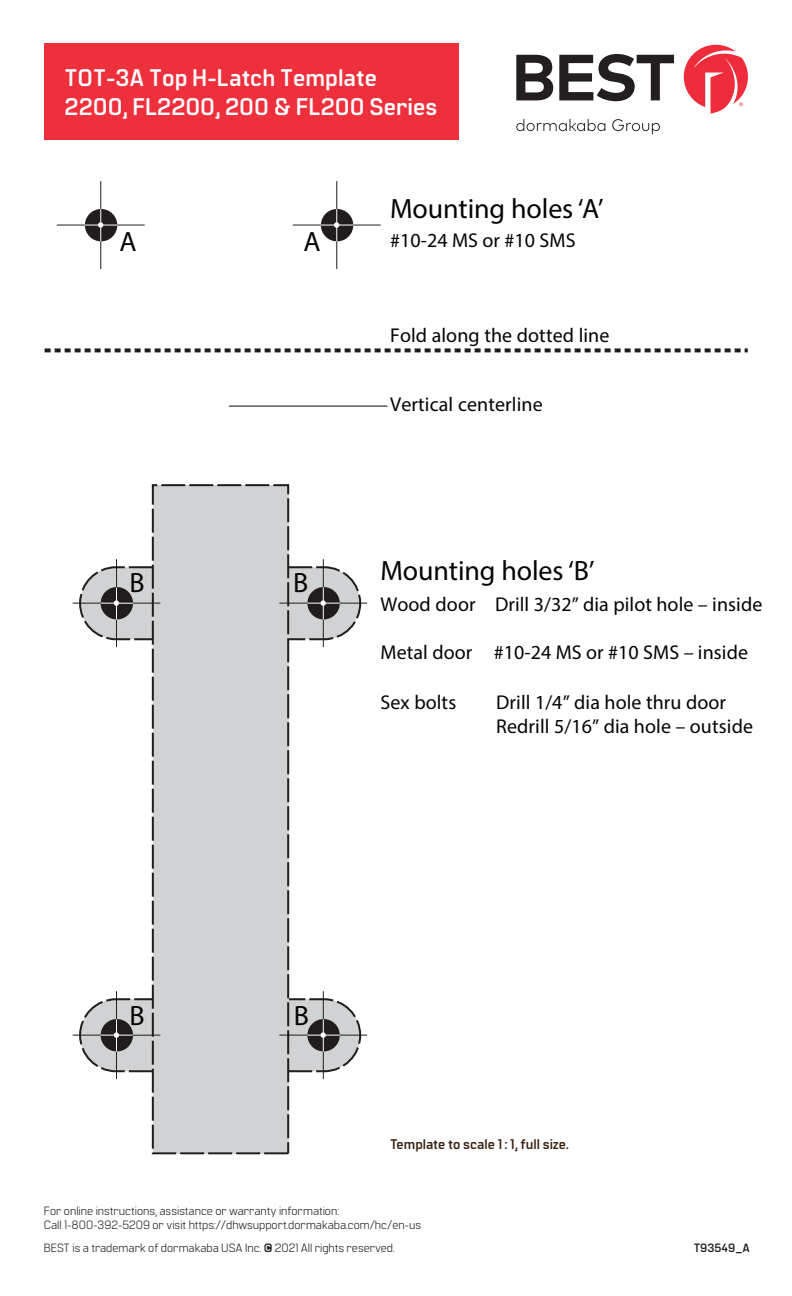
<style>
.page{position:relative;width:792px;height:1296px;background:#fff}
.page>*{position:absolute;margin:0;border:0;box-sizing:border-box;transform-origin:0 0}
.t1{font:28px "Myriad Pro";letter-spacing:-.005em;color:#040503}
.t2{font:700 24px/28.8px "Manifold CF";color:#fff}
.t3{font:20px/24px "Myriad Pro";letter-spacing:.005em;color:#040503}
.t4{font:700 14px "Manifold CF";color:#3a2111}
.t5{font:12px/14.4px "Manifold CF";color:#231f20}
.t6{font:700 12px "Manifold CF";color:#231f20}
.s1{font-weight:700}
</style>
<div class="page">
<div style="left:44px;top:44px;width:415px;height:96px;background:#ee2f3c"></div>
<svg style="left:516px;top:55px;width:37px;height:45px"></svg>
<svg style="left:559px;top:54px;width:115px;height:47px"></svg>
<svg style="left:684px;top:45px;width:64px;height:69px"></svg>
<svg style="left:516px;top:119px;width:89px;height:12px"></svg>
<svg style="left:612px;top:119px;width:48px;height:15px"></svg>
<div style="left:153px;top:485px;width:135px;height:668px;background:#d1d2d3"></div>
<div style="left:152px;top:484px;width:137px;height:670px;border:2px dashed #211d1e"></div>
<svg style="left:73px;top:559px;width:294px;height:88px"></svg>
<div style="left:313px;top:201px;width:48px;height:48px;border:6px solid #fff;border-radius:50%"></div>
<div style="left:321px;top:209px;width:32px;height:32px;background:#211d1e;border-radius:50%"></div>
<svg style="left:336px;top:241px;width:1px;height:28px"></svg>
<hr style="left:336px;top:209px;width:1px;height:32px;background:#fff">
<svg style="left:336px;top:181px;width:1px;height:28px"></svg>
<svg style="left:353px;top:225px;width:28px;height:1px"></svg>
<hr style="left:321px;top:225px;width:32px;height:1px;background:#fff">
<svg style="left:293px;top:225px;width:28px;height:1px"></svg>
<svg style="left:334px;top:222px;width:5px;height:6px"></svg>
<div style="left:77px;top:201px;width:48px;height:48px;border:6px solid #fff;border-radius:50%"></div>
<div style="left:85px;top:209px;width:32px;height:32px;background:#211d1e;border-radius:50%"></div>
<svg style="left:100px;top:241px;width:1px;height:28px"></svg>
<hr style="left:100px;top:209px;width:1px;height:32px;background:#fff">
<svg style="left:100px;top:181px;width:1px;height:28px"></svg>
<svg style="left:117px;top:225px;width:28px;height:1px"></svg>
<hr style="left:85px;top:225px;width:32px;height:1px;background:#fff">
<svg style="left:57px;top:225px;width:28px;height:1px"></svg>
<svg style="left:98px;top:222px;width:5px;height:6px"></svg>
<svg style="left:73px;top:991px;width:87px;height:88px"></svg>
<svg style="left:279px;top:991px;width:88px;height:88px"></svg>
<svg style="left:45px;top:348px;width:703px;height:4px"></svg>
<hr style="left:229px;top:406px;width:158px;height:1px;background:#040503">
<p class="t2" style="left:65px;top:65px;width:374px">TOT-3A Top H-Latch Template<br>2200, FL2200, 200 &amp; FL200 Series</p>
<h1 class="t1" style="left:120px;top:224px;width:19px">A</h1>
<h1 class="t1" style="left:304px;top:224px;width:19px">A</h1>
<h1 class="t1" style="left:130px;top:566px;width:17px">B</h1>
<h1 class="t1" style="left:293px;top:565px;width:17px">B</h1>
<h1 class="t1" style="left:390px;top:191px;width:215px">Mounting holes ‘A’</h1>
<p class="t3" style="left:390px;top:228px;width:187px">#10-24 MS or #10 SMS</p>
<p class="t3" style="left:390px;top:323px;width:221px">Fold along the dotted line</p>
<p class="t3" style="left:390px;top:392px;width:154px">Vertical centerline</p>
<h1 class="t1" style="left:381px;top:553px;width:216px">Mounting holes ‘B’</h1>
<p class="t3" style="left:381px;top:592px;width:383px">Wood door Drill 3/32” dia pilot hole – inside</p>
<p class="t3" style="left:381px;top:640px;width:369px">Metal door #10-24 MS or #10 SMS – inside</p>
<p class="t3" style="left:496px;top:690px;width:258px">Drill 1/4” dia hole thru door<br>Redrill 5/16” dia hole – outside</p>
<p class="t3" style="left:381px;top:690px;width:77px">Sex bolts</p>
<h1 class="t1" style="left:130px;top:998px;width:17px">B</h1>
<h1 class="t1" style="left:294px;top:998px;width:17px">B</h1>
<p class="t4" style="left:390px;top:1136px;width:180px">Template to scale 1 : 1, full size.</p>
<p class="t5" style="left:44px;top:1204px;width:379px">For online instructions, assistance or warranty information:<br>Call 1-800-392-5209 or visit https://dhwsupport.dormakaba.com/hc/en-us</p>
<p class="t5" style="left:44px;top:1241px;width:352px">BEST is a trademark of dormakaba USA Inc. <span class="s1">©</span> 2021 All rights reserved.</p>
<p class="t6" style="left:694px;top:1241px;width:58px">T93549_A</p>
</div>
